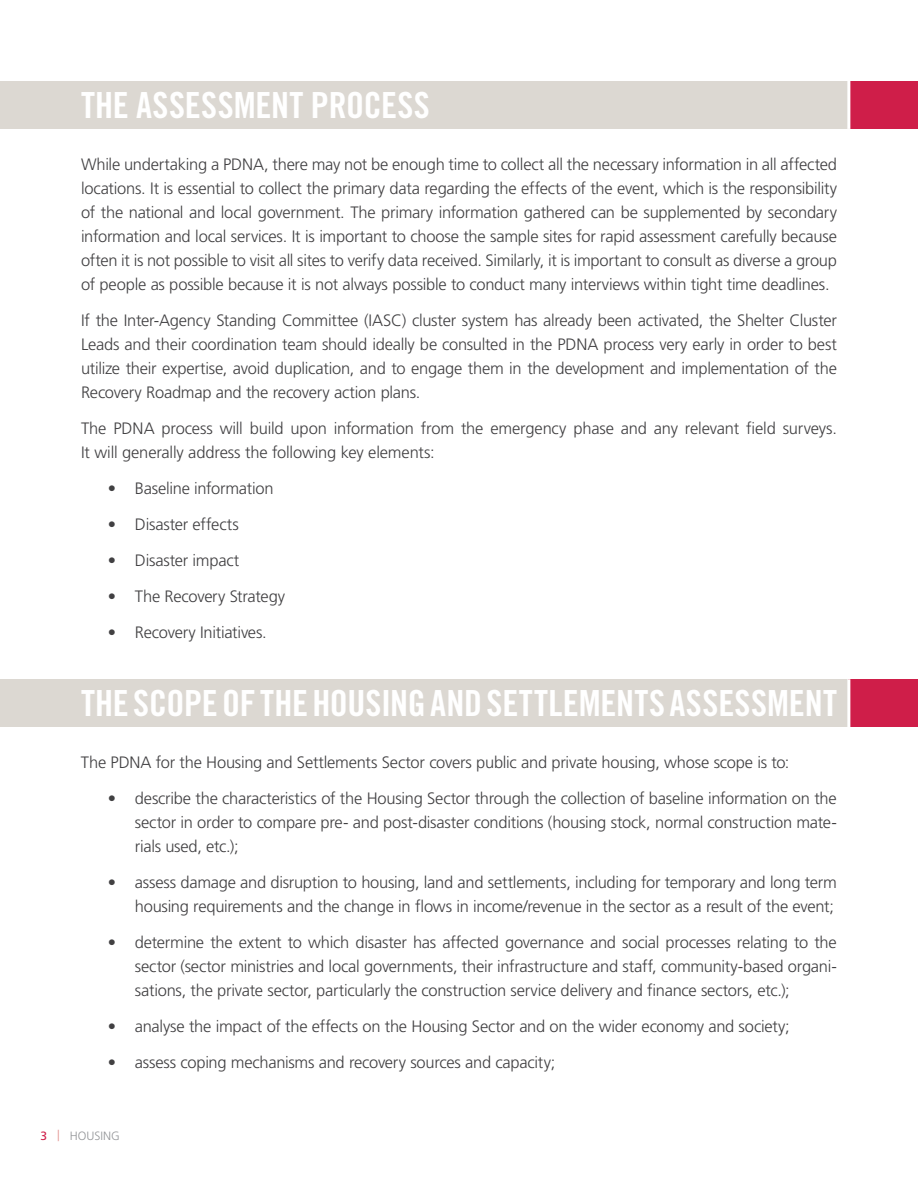
<style>
.page{position:relative;width:918px;height:1188px;background:#fff}
.page>*{position:absolute;margin:0;border:0;box-sizing:border-box;transform-origin:0 0}
.t1{font:36px "Trade Gothic LT Std Bd Cn 20";color:#fff}
.t2{font:300 16.5px/24px "Frutiger";letter-spacing:-.015em;color:#414042;text-align:justify}
.t3{font:300 12px "Frutiger";color:#939598}
.s1{font-weight:400;color:#cf1e49}
.s2{font-size:15px;color:#e3918e}
</style>
<div class="page">
<div style="left:0;top:81px;width:848px;height:48px;background:#dcd8d2"></div>
<div style="left:849px;top:81px;width:69px;height:48px;background:#cf1e49"></div>
<hr style="left:847px;top:81px;width:3px;height:48px;background:#fff">
<div style="left:0;top:679px;width:848px;height:48px;background:#dcd8d2"></div>
<div style="left:849px;top:679px;width:69px;height:48px;background:#cf1e49"></div>
<hr style="left:847px;top:679px;width:3px;height:48px;background:#fff">
<h1 class="t1" style="left:81px;top:83px;width:350px">THE ASSESSMENT PROCESS</h1>
<p class="t2" style="left:81px;top:152px;width:758px">While undertaking a PDNA, there may not be enough time to collect all the necessary information in all affected locations. It is essential to collect the primary data regarding the effects of the event, which is the responsibility of the national and local government. The primary information gathered can be supplemented by secondary information and local services. It is important to choose the sample sites for rapid assessment carefully because often it is not possible to visit all sites to verify data received. Similarly, it is important to consult as diverse a group of people as possible because it is not always possible to conduct many interviews within tight time deadlines.</p>
<p class="t2" style="left:81px;top:308px;width:758px">If the Inter-Agency Standing Committee (IASC) cluster system has already been activated, the Shelter Cluster Leads and their coordination team should ideally be consulted in the PDNA process very early in order to best utilize their expertise, avoid duplication, and to engage them in the development and implementation of the Recovery Roadmap and the recovery action plans.</p>
<p class="t2" style="left:81px;top:416px;width:758px">The PDNA process will build upon information from the emergency phase and any relevant field surveys.<br>It will generally address the following key elements:</p>
<p class="t2" style="left:108px;top:476px;width:167px">• Baseline information</p>
<p class="t2" style="left:108px;top:512px;width:132px">• Disaster effects</p>
<p class="t2" style="left:108px;top:548px;width:133px">• Disaster impact</p>
<p class="t2" style="left:108px;top:584px;width:179px">• The Recovery Strategy</p>
<p class="t2" style="left:108px;top:620px;width:160px">• Recovery Initiatives.</p>
<h1 class="t1" style="left:81px;top:681px;width:758px">THE SCOPE OF THE HOUSING AND SETTLEMENTS ASSESSMENT</h1>
<p class="t2" style="left:81px;top:750px;width:710px">The PDNA for the Housing and Settlements Sector covers public and private housing, whose scope is to:</p>
<p class="t2" style="left:135px;top:786px;width:703px;text-indent:-27px">• describe the characteristics of the Housing Sector through the collection of baseline information on the sector in order to compare pre- and post-disaster conditions (housing stock, normal construction mate&shy;rials used, etc.);</p>
<p class="t2" style="left:108px;top:870px;width:730px;text-align:right">• assess damage and disruption to housing, land and settlements, including for temporary and long term housing requirements and the change in flows in income/revenue in the sector as a result of the event;</p>
<p class="t2" style="left:135px;top:930px;width:703px;text-indent:-27px">• determine the extent to which disaster has affected governance and social processes relating to the sector (sector ministries and local governments, their infrastructure and staff, community-based organi&shy;sations, the private sector, particularly the construction service delivery and finance sectors, etc.);</p>
<p class="t2" style="left:108px;top:1014px;width:683px">• analyse the impact of the effects on the Housing Sector and on the wider economy and society;</p>
<p class="t2" style="left:108px;top:1050px;width:449px">• assess coping mechanisms and recovery sources and capacity;</p>
<p class="t3" style="left:40px;top:1129px;width:81px"><span class="s1">3</span> <span class="s2">|</span> HOUSING</p>
</div>
